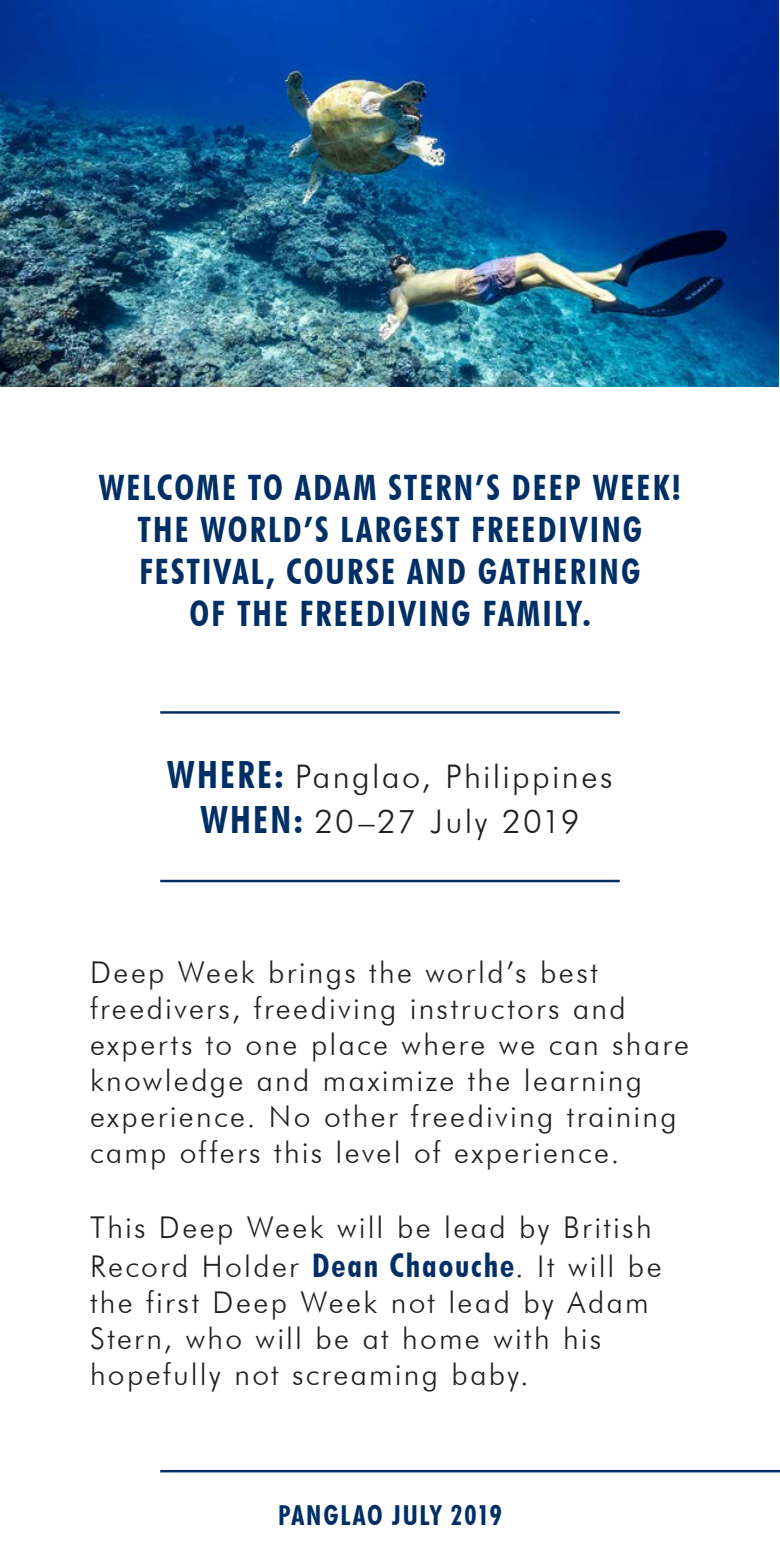
<style>
.page{position:relative;width:780px;height:1560px;background:#fff}
.page>*{position:absolute;margin:0;border:0;box-sizing:border-box;transform-origin:0 0}
.t1{font:700 condensed 35px/42px "Futura BT";letter-spacing:.06em;color:#002f65;text-align:center}
.t2{font:300 32.5px "Futura BT";letter-spacing:.065em;color:#231f20}
.t3{font:300 30px/36px "Futura BT";letter-spacing:.08em;color:#231f20}
.t4{font:700 condensed 27.5px "Futura BT";letter-spacing:.06em;color:#002f65}
.s1{font-weight:700;font-stretch:condensed;font-size:37.5px;color:#002f65}
.s2{font-weight:700;font-stretch:condensed;font-size:32.5px;color:#002f65}
</style>
<div class="page">
<hr style="left:160px;top:711px;width:459px;height:2px;background:#002f65">
<hr style="left:160px;top:879px;width:459px;height:3px;background:#002f65">
<img style="left:0;top:0;width:778px;height:386px">
<hr style="left:160px;top:1469px;width:620px;height:3px;background:#002f65">
<p class="t1" style="left:99px;top:466px;width:584px">WELCOME TO ADAM STERN’S DEEP WEEK!<br>THE WORLD’S LARGEST FREEDIVING<br>FESTIVAL, COURSE AND GATHERING<br>OF THE FREEDIVING FAMILY.</p>
<p class="t2" style="left:167px;top:756px;width:447px"><span class="s1">WHERE:</span> Panglao, Philippines</p>
<p class="t2" style="left:200px;top:801px;width:381px"><span class="s1">WHEN:</span> 20–27 July 2019</p>
<p class="t3" style="left:90px;top:953px;width:600px">Deep Week brings the world’s best freedivers, freediving instructors and experts to one place where we can share knowledge and maximize the learning experience. No other freediving training camp offers this level of experience.</p>
<p class="t3" style="left:90px;top:1207px;width:573px;line-height:39px">This Deep Week will be lead by British<br>Record Holder <span class="s2">Dean Chaouche</span>. It will be</p>
<p class="t3" style="left:90px;top:1283px;width:560px">the first Deep Week not lead by Adam<br>Stern, who will be at home with his hopefully not screaming baby.</p>
<p class="t4" style="left:278px;top:1497px;width:225px">PANGLAO JULY 2019</p>
</div>
